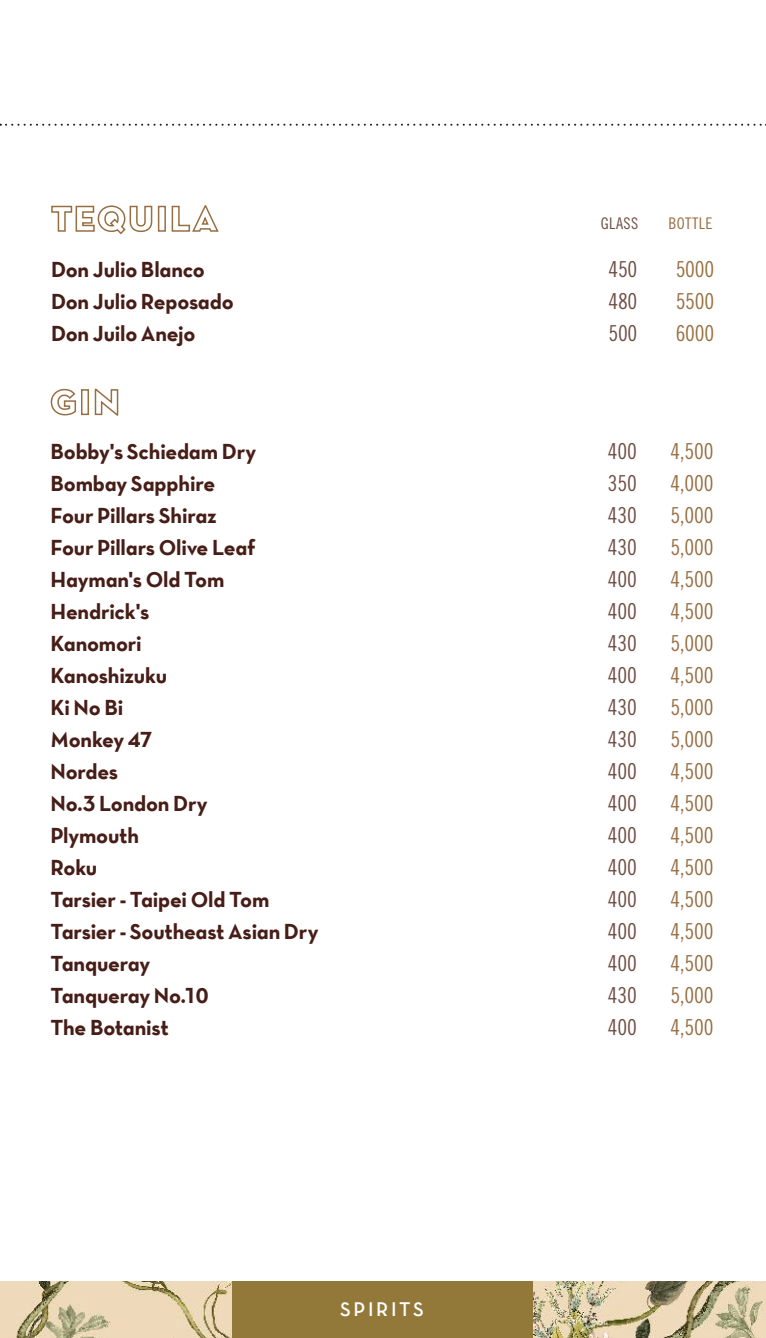
<style>
.page{position:relative;width:766px;height:1338px;background:#fff}
.page>*{position:absolute;margin:0;border:0;box-sizing:border-box;transform-origin:0 0}
.t1{font:22px/32px "Neutra Text TF Bold Alt";letter-spacing:-.01em;color:#471d17}
.t2{font:22px/32px "Trade Gothic LT Std Cn 18";letter-spacing:-.01em;color:#986f42;text-align:justify}
.t3{font:22px/32px "Trade Gothic LT Std Cn 18";letter-spacing:-.01em;color:#6f4d44;text-align:justify}
.t4{font:20px "Neutra Text Demi SC";letter-spacing:.13em;color:#fff}
.t5{font:16px "Trade Gothic LT Std Cn 18";letter-spacing:.03em;color:#986f42}
.t6{font:16px "Trade Gothic LT Std Cn 18";letter-spacing:.03em;color:#6f4d44}
</style>
<div class="page">
<img style="left:533px;top:1281px;width:232px;height:57px">
<svg style="left:0;top:1281px;width:233px;height:57px;fill:#eedaba"></svg>
<div style="left:233px;top:1281px;width:300px;height:57px;background:#937939"></div>
<svg style="left:50px;top:388px;width:26px;height:28px"></svg>
<div style="left:81px;top:389px;width:8px;height:26px;border:2px solid #986f42"></div>
<svg style="left:94px;top:388px;width:25px;height:28px"></svg>
<svg style="left:51px;top:205px;width:102px;height:30px"></svg>
<div style="left:158px;top:206px;width:8px;height:26px;border:2px solid #986f42"></div>
<svg style="left:171px;top:205px;width:48px;height:27px"></svg>
<svg style="left:0;top:124px;width:766px;height:2px"></svg>
<p class="t6" style="left:600px;top:214px;width:39px">GLASS</p>
<p class="t5" style="left:668px;top:214px;width:46px">BOTTLE</p>
<p class="t1" style="left:51px;top:253px;width:184px">Don Julio Blanco<br>Don Julio Reposado<br>Don Juilo Anejo</p>
<p class="t3" style="left:608px;top:253px;width:30px">450<br>480<br>500</p>
<p class="t2" style="left:675px;top:253px;width:40px">5000<br>5500<br>6000</p>
<p class="t1" style="left:50px;top:435px;width:269px">Bobby's Schiedam Dry<br>Bombay Sapphire<br>Four Pillars Shiraz<br>Four Pillars Olive Leaf<br>Hayman's Old Tom<br>Hendrick's<br>Kanomori<br>Kanoshizuku<br>Ki No Bi<br>Monkey 47<br>Nordes<br>No.3 London Dry<br>Plymouth<br>Roku<br>Tarsier - Taipei Old Tom<br>Tarsier - Southeast Asian Dry<br>Tanqueray<br>Tanqueray No.10<br>The Botanist</p>
<p class="t3" style="left:607px;top:435px;width:30px">400<br>350<br>430<br>430<br>400<br>400<br>430<br>400<br>430<br>430<br>400<br>400<br>400<br>400<br>400<br>400<br>400<br>430<br>400</p>
<p class="t2" style="left:670px;top:435px;width:45px">4,500<br>4,000<br>5,000<br>5,000<br>4,500<br>4,500<br>5,000<br>4,500<br>5,000<br>5,000<br>4,500<br>4,500<br>4,500<br>4,500<br>4,500<br>4,500<br>4,500<br>5,000<br>4,500</p>
<p class="t4" style="left:340px;top:1297px;width:85px">SPIRITS</p>
</div>
